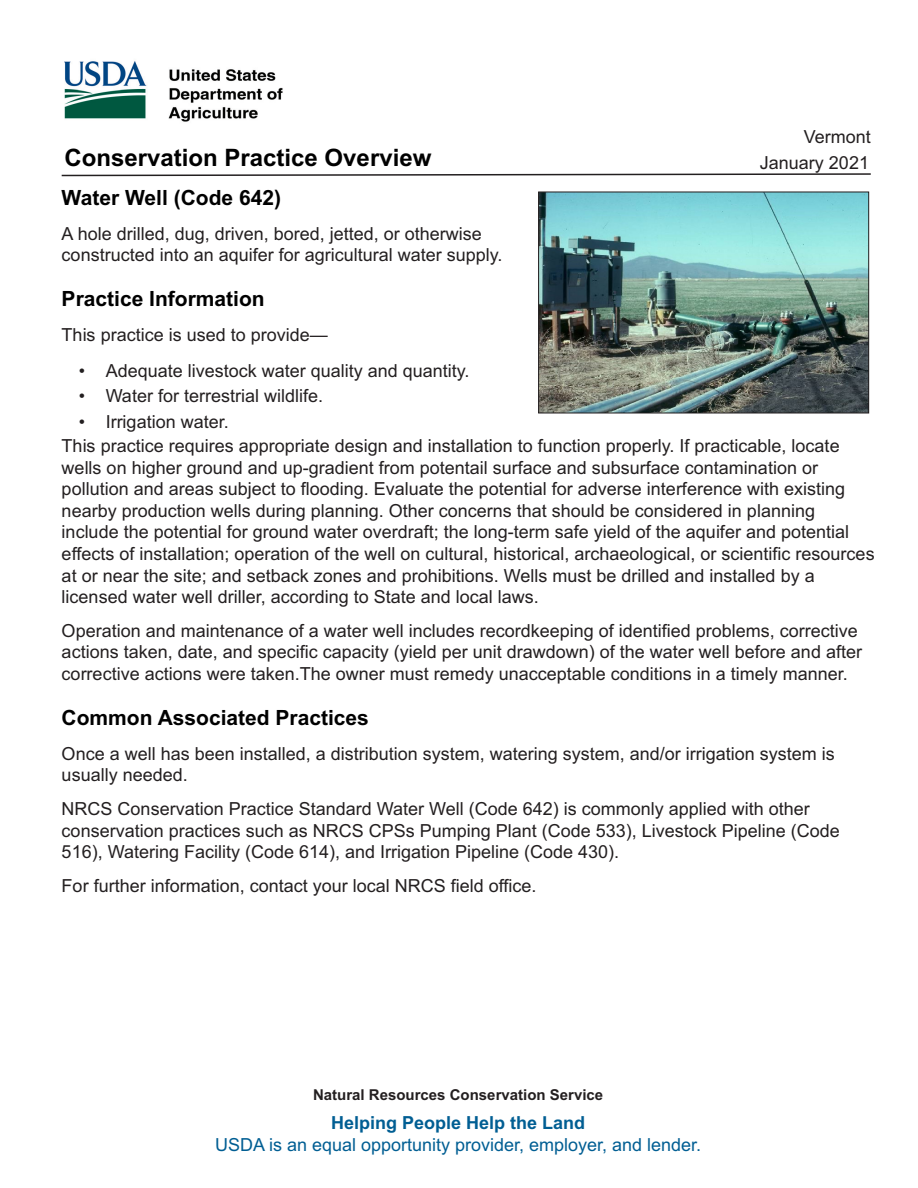
<style>
.page{position:relative;width:918px;height:1188px;background:#fff}
.page>*{position:absolute;margin:0;border:0;box-sizing:border-box;transform-origin:0 0}
.Topic{font:700 24px "Arial";color:#000}
.Topic-2{font:700 21px "Arial";color:#000}
.t1{font:18px/21.6px "Arial";color:#231f20}
.t2{font:18px "Arial";color:#005e93}
.t3{font:700 18px "Arial";color:#005e93}
.t4{font:700 15px "Arial";color:#231f20}
</style>
<div class="page">
<svg style="left:61px;top:173px;width:810px;height:4px"></svg>
<img style="left:64px;top:61px;width:219px;height:61px">
<img style="left:540px;top:194px;width:327px;height:217px">
<div style="left:538px;top:192px;width:331px;height:221px;border:1px solid #231f20"></div>
<p class="t1" style="left:804px;top:127px;width:69px">Vermont</p>
<h2 class="Topic" style="left:65px;top:148px;width:368px">Conservation Practice Overview</h2>
<h2 class="Topic-2" style="left:62px;top:189px;width:221px">Water Well (Code 642)</h2>
<p class="t1" style="left:62px;top:224px;width:442px">A hole drilled, dug, driven, bored, jetted, or otherwise constructed into an aquifer for agricultural water supply.</p>
<h2 class="Topic-2" style="left:62px;top:291px;width:205px">Practice Information</h2>
<p class="t1" style="left:62px;top:326px;width:268px">This practice is used to provide—</p>
<p class="t1" style="left:79px;top:361px;width:392px">• Adequate livestock water quality and quantity.</p>
<p class="t1" style="left:79px;top:387px;width:246px">• Water for terrestrial wildlife.</p>
<p class="t1" style="left:79px;top:413px;width:152px">• Irrigation water.</p>
<p class="t1" style="left:62px;top:437px;width:815px">This practice requires appropriate design and installation to function properly. If practicable, locate wells on higher ground and up-gradient from potentail surface and subsurface contamination or pollution and areas subject to flooding. Evaluate the potential for adverse interference with existing nearby production wells during planning. Other concerns that should be considered in planning include the potential for ground water overdraft; the long-term safe yield of the aquifer and potential effects of installation; operation of the well on cultural, historical, archaeological, or scientific resources at or near the site; and setback zones and prohibitions. Wells must be drilled and installed by a licensed water well driller, according to State and local laws.</p>
<p class="t1" style="left:62px;top:622px;width:802px">Operation and maintenance of a water well includes recordkeeping of identified problems, corrective actions taken, date, and specific capacity (yield per unit drawdown) of the water well before and after corrective actions were taken.The owner must remedy unacceptable conditions in a timely manner.</p>
<h2 class="Topic-2" style="left:62px;top:710px;width:309px">Common Associated Practices</h2>
<p class="t1" style="left:62px;top:745px;width:775px">Once a well has been installed, a distribution system, watering system, and/or irrigation system is usually needed.</p>
<p class="t1" style="left:62px;top:800px;width:780px">NRCS Conservation Practice Standard Water Well (Code 642) is commonly applied with other conservation practices such as NRCS CPSs Pumping Plant (Code 533), Livestock Pipeline (Code<br>516), Watering Facility (Code 614), and Irrigation Pipeline (Code 430).</p>
<p class="t1" style="left:62px;top:877px;width:476px">For further information, contact your local NRCS field office.</p>
<p class="t1" style="left:760px;top:154px;width:111px">January 2021</p>
<p class="t4" style="left:313px;top:1089px;width:292px">Natural Resources Conservation Service</p>
<p class="t3" style="left:331px;top:1116px;width:256px">Helping People Help the Land</p>
<p class="t2" style="left:215px;top:1138px;width:488px">USDA is an equal opportunity provider, employer, and lender.</p>
</div>
